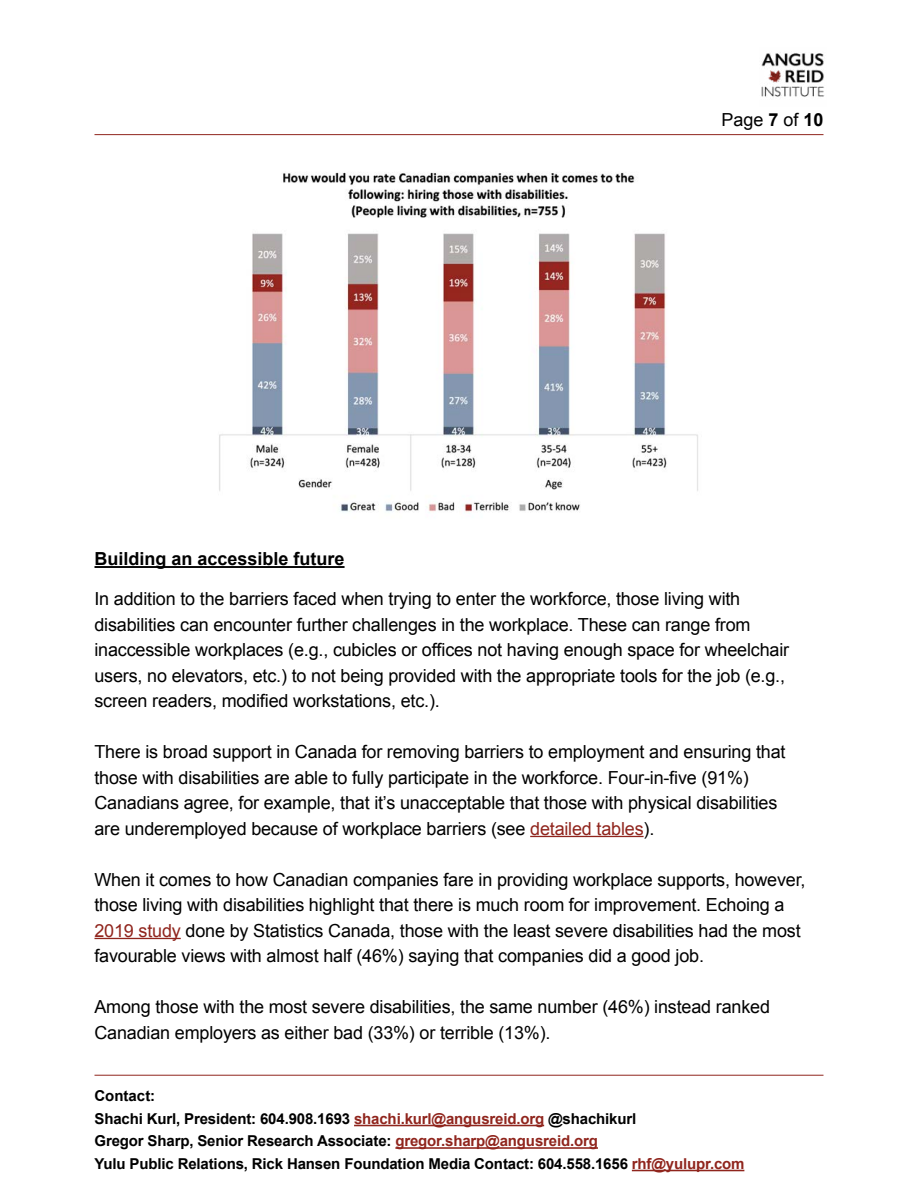
<style>
.page{position:relative;width:918px;height:1188px;background:#fff}
.page>*{position:absolute;margin:0;border:0;box-sizing:border-box;transform-origin:0 0}
.paragraphy_text{font:18px/25.5px "Arial";letter-spacing:-.01em;color:#000}
.heading_2{font:700 18px "Arial";color:#000}
.t1{font:700 15px/22.5px "Arial";letter-spacing:-.01em;color:#000}
.s1{font-weight:700}
.s2{color:#90251d}
</style>
<div class="page">
<img style="left:219px;top:172px;width:479px;height:342px">
<hr style="left:94px;top:566px;width:251px;height:2px;background:#000">
<hr style="left:530px;top:836px;width:114px;height:1px;background:#90251d">
<hr style="left:94px;top:938px;width:87px;height:1px;background:#90251d">
<img style="left:761px;top:52px;width:64px;height:45px">
<hr style="left:94px;top:134px;width:730px;height:1px;background:#90251d">
<hr style="left:94px;top:1075px;width:730px;height:1px;background:#90251d">
<hr style="left:354px;top:1125px;width:190px;height:1px;background:#90251d">
<hr style="left:395px;top:1147px;width:203px;height:2px;background:#90251d">
<hr style="left:632px;top:1170px;width:112px;height:1px;background:#90251d">
<p class="paragraphy_text" style="left:721px;top:107px;width:104px">Page <span class="s1">7</span> of <span class="s1">10</span></p>
<h2 class="heading_2" style="left:94px;top:547px;width:252px">Building an accessible future</h2>
<p class="paragraphy_text" style="left:94px;top:586px;width:696px">In addition to the barriers faced when trying to enter the workforce, those living with disabilities can encounter further challenges in the workplace. These can range from inaccessible workplaces (e.g., cubicles or offices not having enough space for wheelchair users, no elevators, etc.) to not being provided with the appropriate tools for the job (e.g., screen readers, modified workstations, etc.).</p>
<p class="paragraphy_text" style="left:94px;top:739px;width:693px">There is broad support in Canada for removing barriers to employment and ensuring that those with disabilities are able to fully participate in the workforce. Four-in-five (91%)<br>Canadians agree, for example, that it’s unacceptable that those with physical disabilities are underemployed because of workplace barriers (see <span class="s2">detailed tables</span>).</p>
<p class="paragraphy_text" style="left:94px;top:867px;width:713px">When it comes to how Canadian companies fare in providing workplace supports, however, those living with disabilities highlight that there is much room for improvement. Echoing a <span class="s2">2019 study</span> done by Statistics Canada, those with the least severe disabilities had the most favourable views with almost half (46%) saying that companies did a good job.</p>
<p class="paragraphy_text" style="left:94px;top:994px;width:677px">Among those with the most severe disabilities, the same number (46%) instead ranked<br>Canadian employers as either bad (33%) or terrible (13%).</p>
<p class="t1" style="left:94px;top:1085px;width:652px">Contact:<br>Shachi Kurl, President: 604.908.1693 <span class="s2">shachi.kurl@angusreid.org</span> @shachikurl<br>Gregor Sharp, Senior Research Associate: <span class="s2">gregor.sharp@angusreid.org<br></span>Yulu Public Relations, Rick Hansen Foundation Media Contact: 604.558.1656 <span class="s2">rhf@yulupr.com</span></p>
</div>
